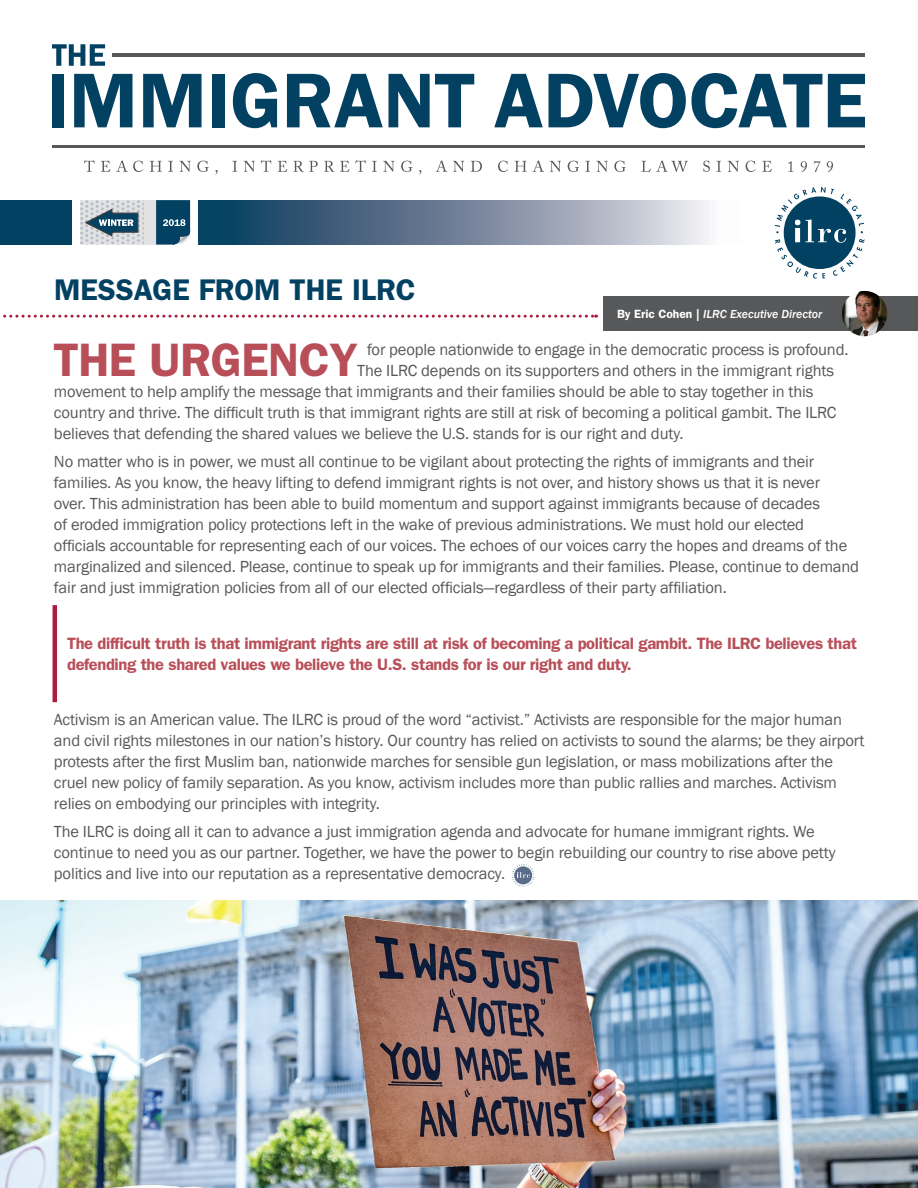
<style>
.page{position:relative;width:918px;height:1188px;background:#fff}
.page>*{position:absolute;margin:0;border:0;box-sizing:border-box;transform-origin:0 0}
.t1{font:600 47.1px "ITC Franklin Gothic Std";letter-spacing:-.01em;color:#b84e58}
.t2{font:600 30px "ITC Franklin Gothic Std";color:#024161}
.t3{font:16.5px/21px "Franklin Gothic";letter-spacing:-.01em;color:#57585a}
.t4{font:600 16.5px/21px "ITC Franklin Gothic Std";letter-spacing:-.02em;color:#b84f59}
.t5{font:italic 500 12px "Franklin Gothic";color:#fff}
.s1{font-family:"ITC Franklin Gothic Std";font-weight:600;font-style:normal}
</style>
<div class="page">
<svg style="left:512px;top:864px;width:22px;height:23px"></svg>
<img style="left:0;top:901px;width:918px;height:287px">
<hr style="left:53px;top:605px;width:4px;height:97px;background:#aa1d40">
<div style="left:53px;top:74px;width:10px;height:53px;background:#024161"></div>
<svg style="left:74px;top:74px;width:58px;height:53px"></svg>
<svg style="left:143px;top:74px;width:59px;height:53px"></svg>
<div style="left:212px;top:74px;width:13px;height:53px;background:#024161"></div>
<svg style="left:233px;top:73px;width:44px;height:55px"></svg>
<svg style="left:287px;top:74px;width:187px;height:53px"></svg>
<svg style="left:494px;top:74px;width:49px;height:53px"></svg>
<svg style="left:549px;top:73px;width:273px;height:55px"></svg>
<svg style="left:828px;top:74px;width:36px;height:53px"></svg>
<hr style="left:53px;top:145px;width:811px;height:3px;background:#57585a">
<hr style="left:112px;top:53px;width:752px;height:4px;background:#57585a">
<svg style="left:53px;top:44px;width:52px;height:22px"></svg>
<svg style="left:84px;top:160px;width:11px;height:12px"></svg>
<svg style="left:101px;top:161px;width:9px;height:11px"></svg>
<svg style="left:116px;top:160px;width:27px;height:12px"></svg>
<svg style="left:150px;top:161px;width:12px;height:11px"></svg>
<svg style="left:168px;top:161px;width:5px;height:11px"></svg>
<svg style="left:179px;top:161px;width:12px;height:11px"></svg>
<svg style="left:197px;top:161px;width:12px;height:11px"></svg>
<svg style="left:232px;top:161px;width:5px;height:11px"></svg>
<svg style="left:244px;top:161px;width:11px;height:11px"></svg>
<svg style="left:261px;top:160px;width:10px;height:12px"></svg>
<svg style="left:278px;top:161px;width:9px;height:11px"></svg>
<svg style="left:294px;top:161px;width:24px;height:11px"></svg>
<svg style="left:324px;top:161px;width:10px;height:11px"></svg>
<svg style="left:340px;top:160px;width:26px;height:12px"></svg>
<svg style="left:372px;top:161px;width:5px;height:11px"></svg>
<svg style="left:383px;top:161px;width:11px;height:11px"></svg>
<svg style="left:401px;top:161px;width:11px;height:11px"></svg>
<svg style="left:436px;top:160px;width:11px;height:12px"></svg>
<svg style="left:453px;top:161px;width:11px;height:11px"></svg>
<svg style="left:471px;top:161px;width:11px;height:11px"></svg>
<svg style="left:498px;top:161px;width:10px;height:11px"></svg>
<svg style="left:515px;top:161px;width:12px;height:11px"></svg>
<svg style="left:533px;top:160px;width:11px;height:12px"></svg>
<svg style="left:550px;top:161px;width:11px;height:11px"></svg>
<svg style="left:568px;top:161px;width:11px;height:11px"></svg>
<svg style="left:585px;top:161px;width:5px;height:11px"></svg>
<svg style="left:596px;top:161px;width:12px;height:11px"></svg>
<svg style="left:614px;top:161px;width:12px;height:11px"></svg>
<svg style="left:641px;top:160px;width:47px;height:12px"></svg>
<svg style="left:703px;top:161px;width:7px;height:11px"></svg>
<svg style="left:716px;top:161px;width:5px;height:11px"></svg>
<svg style="left:728px;top:161px;width:11px;height:11px"></svg>
<svg style="left:746px;top:161px;width:10px;height:11px"></svg>
<svg style="left:762px;top:161px;width:10px;height:11px"></svg>
<svg style="left:788px;top:161px;width:5px;height:11px"></svg>
<svg style="left:801px;top:161px;width:6px;height:11px"></svg>
<svg style="left:814px;top:161px;width:6px;height:11px"></svg>
<svg style="left:827px;top:161px;width:6px;height:11px"></svg>
<svg style="left:3px;top:315px;width:594px;height:3px"></svg>
<div style="left:603px;top:296px;width:315px;height:35px;background:#57585a"></div>
<img style="left:842px;top:291px;width:45px;height:45px;border-radius:22px">
<svg style="left:199px;top:200px;width:511px;height:45px;background:#73879d"></svg>
<svg style="left:775px;top:187px;width:90px;height:92px"></svg>
<div style="left:144px;top:200px;width:12px;height:45px;background:#e1e2e4"></div>
<svg style="left:156px;top:200px;width:34px;height:45px;background:#205773"></svg>
<svg style="left:80px;top:200px;width:64px;height:45px;background:#a3b1bb"></svg>
<div style="left:0;top:200px;width:72px;height:45px;background:#024161"></div>
<h2 class="t2" style="left:54px;top:272px;width:363px">MESSAGE FROM THE ILRC</h2>
<p class="t5" style="left:617px;top:306px;width:207px"><span class="s1">By Eric Cohen |</span> ILRC Executive Director</p>
<h1 class="t1" style="left:53px;top:332px;width:306px">THE URGENCY</h1>
<p class="t3" style="left:367px;top:339px;width:483px">for people nationwide to engage in the democratic process is profound.</p>
<p class="t3" style="left:357px;top:360px;width:478px">The ILRC depends on its supporters and others in the immigrant rights</p>
<p class="t3" style="left:54px;top:381px;width:761px">movement to help amplify the message that immigrants and their families should be able to stay together in this</p>
<p class="t3" style="left:54px;top:402px;width:784px">country and thrive. The difficult truth is that immigrant rights are still at risk of becoming a political gambit. The ILRC</p>
<p class="t3" style="left:54px;top:423px;width:631px">believes that defending the shared values we believe the U.S. stands for is our right and duty.</p>
<p class="t3" style="left:54px;top:451px;width:807px">No matter who is in power, we must all continue to be vigilant about protecting the rights of immigrants and their families. As you know, the heavy lifting to defend immigrant rights is not over, and history shows us that it is never<br>over. This administration has been able to build momentum and support against immigrants because of decades<br>of eroded immigration policy protections left in the wake of previous administrations. We must hold our elected officials accountable for representing each of our voices. The echoes of our voices carry the hopes and dreams of the marginalized and silenced. Please, continue to speak up for immigrants and their families. Please, continue to demand fair and just immigration policies from all of our elected officials—regardless of their party affiliation.</p>
<p class="t4" style="left:67px;top:633px;width:791px">The difficult truth is that immigrant rights are still at risk of becoming a political gambit. The ILRC believes that defending the shared values we believe the U.S. stands for is our right and duty.</p>
<p class="t3" style="left:54px;top:710px;width:812px">Activism is an American value. The ILRC is proud of the word “activist.” Activists are responsible for the major human and civil rights milestones in our nation’s history. Our country has relied on activists to sound the alarms; be they airport protests after the first Muslim ban, nationwide marches for sensible gun legislation, or mass mobilizations after the cruel new policy of family separation. As you know, activism includes more than public rallies and marches. Activism relies on embodying our principles with integrity.</p>
<p class="t3" style="left:54px;top:821px;width:783px">The ILRC is doing all it can to advance a just immigration agenda and advocate for humane immigrant rights. We continue to need you as our partner. Together, we have the power to begin rebuilding our country to rise above petty politics and live into our reputation as a representative democracy.</p>
</div>
